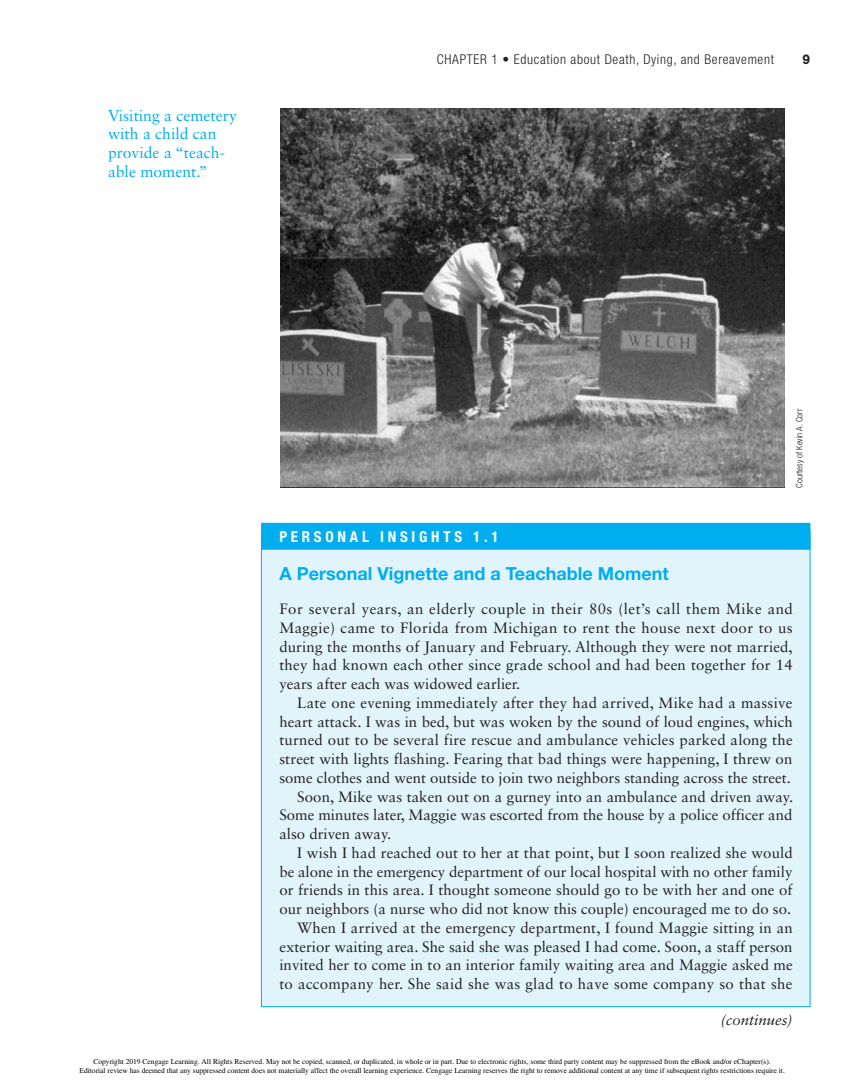
<style>
.page{position:relative;width:864px;height:1080px;background:#fff}
.page>*{position:absolute;margin:0;border:0;box-sizing:border-box;transform-origin:0 0}
.t1{font:700 18px "Helvetica Neue LT Std";color:#00aeef}
.t2{font:15.75px/18.8px "Sabon LT Std";color:#00aeef}
.t3{font:15px "Sabon LT Std";letter-spacing:.005em;color:#231f20}
.t4{font:15px "Sabon LT Std";letter-spacing:.03em;color:#231f20}
.t5{font:15px "Sabon LT Std";letter-spacing:.025em;color:#231f20}
.t6{font:700 condensed 15px "Helvetica Neue LT Std";letter-spacing:.25em;color:#fff}
.t7{font:italic 15px "Sabon LT Std";color:#231f20}
.t8{font:300 condensed 13.5px "Helvetica Neue LT Std";letter-spacing:.05em;color:#231f20}
.t9{font:800 13.5px "Helvetica Neue LT Std";color:#231f20;scale:.9 1}
.t10{font:300 condensed 9px "Helvetica Neue LT Std";color:#231f20}
.t11{font:7.5px/9.6px "Times";color:#000;text-align:center}
</style>
<div class="page">
<div style="left:261px;top:531px;width:549px;height:476px;background:#e1f4fc;border:1px solid #00aeef"></div>
<div style="left:261px;top:523px;width:549px;height:27px;background:#00aeef"></div>
<img style="left:280px;top:108px;width:504px;height:380px">
<p class="t2" style="left:108px;top:106px;width:130px">Visiting a cemetery with a child can provide a “teach&shy;able moment.”</p>
<p class="t8" style="left:437px;top:51px;width:339px">Chapter 1 • Education about Death, Dying, and Bereavement</p>
<p class="t9" style="left:802px;top:51px;width:10px">9</p>
<p class="t10" style="left:794px;top:488px;width:81px;rotate:-90deg">Courtesy of Kevin A. Corr</p>
<p class="t6" style="left:279px;top:527px;width:221px">PERSONAL INSI GHTS 1.1</p>
<p class="t1" style="left:279px;top:563px;width:391px">A Personal Vignette and a Teachable Moment</p>
<p class="t4" style="left:279px;top:600px;width:515px">For several years, an elderly couple in their 80s (let’s call them Mike and</p>
<p class="t5" style="left:279px;top:619px;width:515px">Maggie) came to Florida from Michigan to rent the house next door to us</p>
<p class="t3" style="left:279px;top:637px;width:515px">during the months of January and February. Although they were not married,</p>
<p class="t3" style="left:279px;top:656px;width:515px">they had known each other since grade school and had been together for 14</p>
<p class="t3" style="left:279px;top:675px;width:242px">years after each was widowed earlier.</p>
<p class="t3" style="left:297px;top:694px;width:497px">Late one evening immediately after they had arrived, Mike had a massive</p>
<p class="t3" style="left:279px;top:712px;width:515px">heart attack. I was in bed, but was woken by the sound of loud engines, which</p>
<p class="t3" style="left:279px;top:731px;width:515px">turned out to be several fire rescue and ambulance vehicles parked along the</p>
<p class="t3" style="left:279px;top:750px;width:515px">street with lights flashing. Fearing that bad things were happening, I threw on</p>
<p class="t3" style="left:279px;top:769px;width:513px">some clothes and went outside to join two neighbors standing across the street.</p>
<p class="t3" style="left:297px;top:787px;width:497px">Soon, Mike was taken out on a gurney into an ambulance and driven away.</p>
<p class="t3" style="left:279px;top:806px;width:515px">Some minutes later, Maggie was escorted from the house by a police officer and</p>
<p class="t3" style="left:279px;top:825px;width:113px">also driven away.</p>
<p class="t3" style="left:297px;top:844px;width:497px">I wish I had reached out to her at that point, but I soon realized she would</p>
<p class="t3" style="left:279px;top:862px;width:515px">be alone in the emergency department of our local hospital with no other family</p>
<p class="t3" style="left:279px;top:881px;width:515px">or friends in this area. I thought someone should go to be with her and one of</p>
<p class="t3" style="left:279px;top:900px;width:513px">our neighbors (a nurse who did not know this couple) encouraged me to do so.</p>
<p class="t3" style="left:297px;top:919px;width:497px">When I arrived at the emergency department, I found Maggie sitting in an</p>
<p class="t3" style="left:279px;top:937px;width:515px">exterior waiting area. She said she was pleased I had come. Soon, a staff person</p>
<p class="t3" style="left:279px;top:956px;width:515px">invited her to come in to an interior family waiting area and Maggie asked me</p>
<p class="t3" style="left:279px;top:975px;width:515px">to accompany her. She said she was glad to have some company so that she</p>
<p class="t7" style="left:721px;top:1011px;width:73px">(continues)</p>
<p class="t11" style="left:79px;top:1056px;width:707px">Copyright 2019 Cengage Learning. All Rights Reserved. May not be copied, scanned, or duplicated, in whole or in part. Due to electronic rights, some third party content may be suppressed from the eBook and/or eChapter(s).<br>Editorial review has deemed that any suppressed content does not materially affect the overall learning experience. Cengage Learning reserves the right to remove additional content at any time if subsequent rights restrictions require it.</p>
</div>
